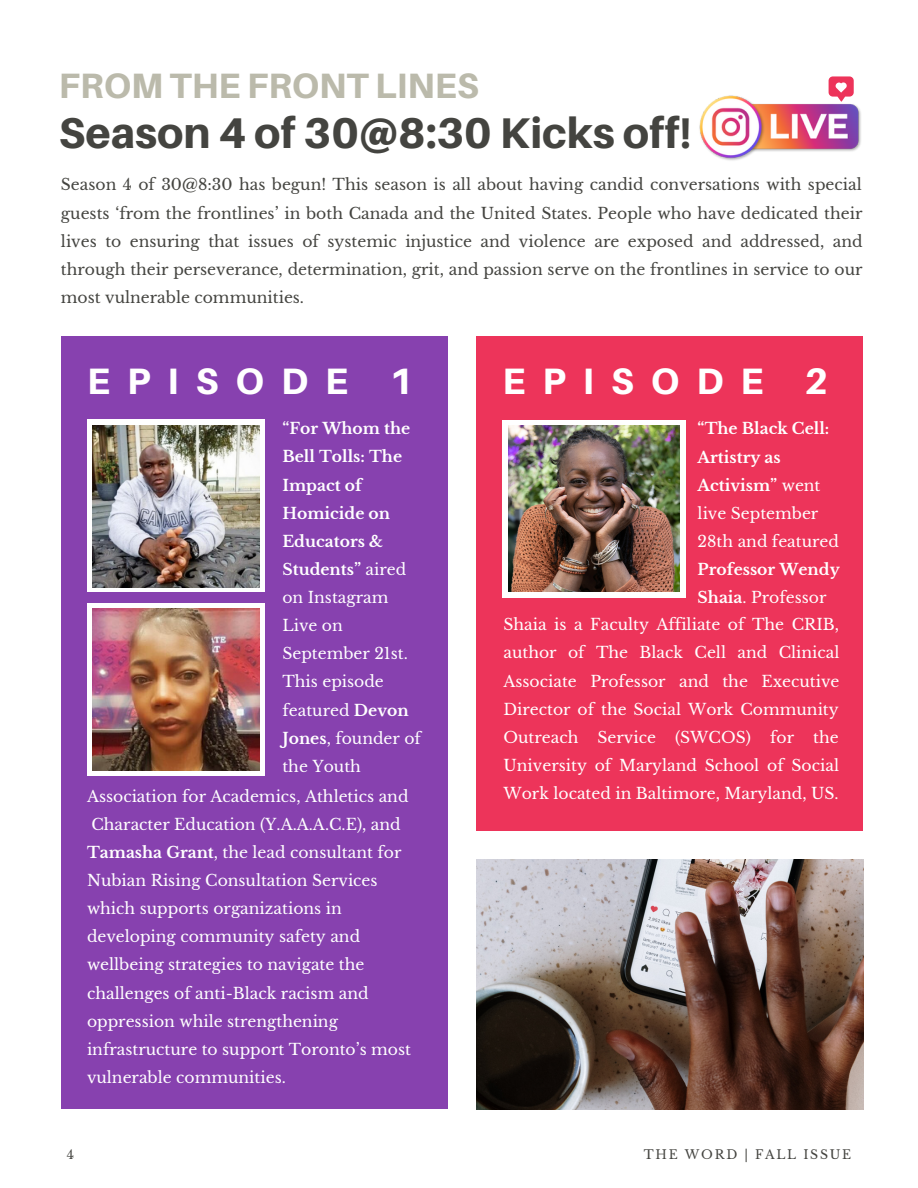
<style>
.page{position:relative;width:918px;height:1188px;background:#fff}
.page>*{position:absolute;margin:0;border:0;box-sizing:border-box;transform-origin:0 0}
.t1{font:800 43.05px "Aileron";color:#444440}
.t2{font:800 36.75px "Aileron";letter-spacing:.465em;color:#fff}
.t3{font:800 35.25px "Aileron";color:#bbbaab}
.t4{font:15.6px/28.2px "Libre Baskerville";color:#fff}
.t5{font:15.6px/28.2px "Libre Baskerville";color:#444440;text-align:justify}
.t6{font:700 15.6px/28.2px "Libre Baskerville";color:#fff}
.t7{font:12.45px "Libre Baskerville";letter-spacing:.14em;color:#444440}
.s1{font-weight:700}
.s2{font-weight:400}
</style>
<div class="page">
<img style="left:699px;top:95px;width:162px;height:66px">
<svg style="left:829px;top:76px;width:25px;height:26px"></svg>
<div style="left:61px;top:336px;width:387px;height:773px;background:#8741af"></div>
<svg style="left:87px;top:603px;width:178px;height:173px;background:#f4eaeb"></svg>
<img style="left:93px;top:609px;width:166px;height:162px">
<div style="left:87px;top:420px;width:178px;height:172px;background:#fff"></div>
<img style="left:93px;top:425px;width:166px;height:162px">
<div style="left:476px;top:336px;width:387px;height:495px;background:#ed345a"></div>
<div style="left:502px;top:420px;width:184px;height:178px;background:#fff"></div>
<img style="left:508px;top:425px;width:171px;height:167px">
<img style="left:476px;top:859px;width:387px;height:250px">
<h3 class="t3" style="left:59px;top:64px;width:421px">FROM THE FRONT LINES</h3>
<h1 class="t1" style="left:59px;top:106px;width:634px">Season 4 of 30@8:30 Kicks off!</h1>
<p class="t5" style="left:61px;top:171px;width:803px">Season 4 of 30@8:30 has begun! This season is all about having candid conversations with special guests ‘from the frontlines’ in both Canada and the United States. People who have dedicated their lives to ensuring that issues of systemic injustice and violence are exposed and addressed, and through their perseverance, determination, grit, and passion serve on the frontlines in service to our most vulnerable communities.</p>
<h2 class="t2" style="left:87px;top:358px;width:327px">EPISODE 1</h2>
<p class="t4" style="left:282px;top:415px;width:140px"><span class="s1">“For Whom the<br>Bell Tolls: The<br>Impact of<br>Homicide on<br>Educators &amp;<br>Students”</span> aired on Instagram<br>Live on<br>September 21st.<br>This episode featured <span class="s1">Devon<br>Jones</span>, founder of the Youth</p>
<p class="t4" style="left:87px;top:782px;width:326px">Association for Academics, Athletics and Character Education (Y.A.A.A.C.E), and <span class="s1">Tamasha Grant</span>, the lead consultant for Nubian Rising Consultation Services which supports organizations in developing community safety and wellbeing strategies to navigate the challenges of anti-Black racism and oppression while strengthening infrastructure to support Toronto’s most vulnerable communities.</p>
<h2 class="t2" style="left:502px;top:358px;width:327px">EPISODE 2</h2>
<p class="t6" style="left:698px;top:415px;width:143px">“The Black Cell:<br>Artistry as<br>Activism” <span class="s2">went live September<br>28th and featured</span></p>
<p class="t6" style="left:698px;top:555px;width:144px">Professor Wendy<br>Shaia<span class="s2">. Professor</span></p>
<p class="t4" style="left:504px;top:611px;width:338px;text-align:justify">Shaia is a Faculty Affiliate of The CRIB, author of The Black Cell and Clinical Associate Professor and the Executive Director of the Social Work Community Outreach Service (SWCOS) for the University of Maryland School of Social Work located in Baltimore, Maryland, US.</p>
<p class="t7" style="left:67px;top:1147px;width:9px">4</p>
<p class="t7" style="left:644px;top:1147px;width:209px">THE WORD | FALL ISSUE</p>
</div>
